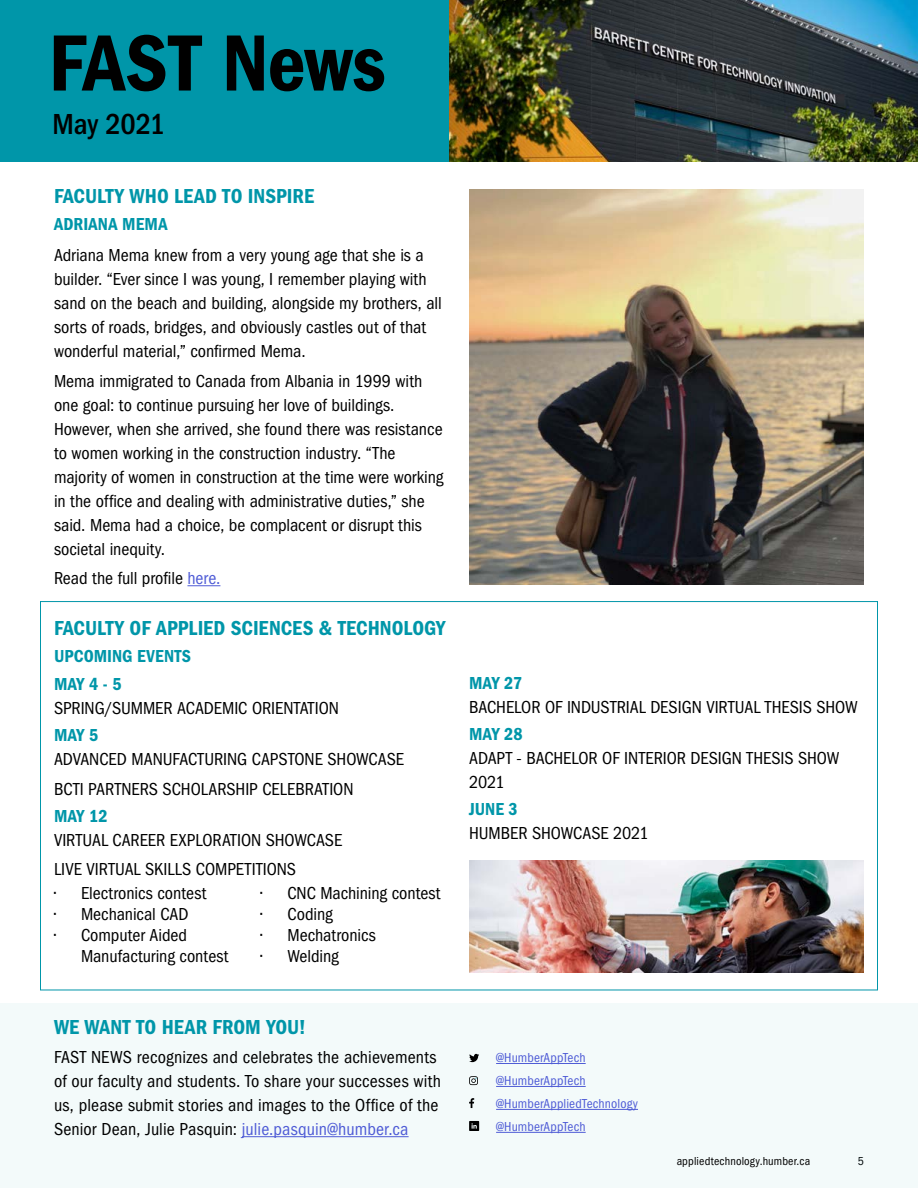
<style>
.page{position:relative;width:918px;height:1188px;background:#fff}
.page>*{position:absolute;margin:0;border:0;box-sizing:border-box;transform-origin:0 0}
.t1{font:82.5px "ITC Franklin Gothic Std Dm Cd";letter-spacing:-.005em;color:#000}
.t2{font:500 condensed 30px "ITC Franklin Gothic Std";letter-spacing:-.01em;color:#000}
.h2_content_header{font:21px "ITC Franklin Gothic Std Dm Cd";color:#0096a9}
.p_body{font:condensed 18px/24px "ITC Franklin Gothic Std";color:#000}
.h3_content_sub_head{font:18px "ITC Franklin Gothic Std Dm Cd";color:#0096a9}
.social_indent{font:condensed 13.5px "ITC Franklin Gothic Std";letter-spacing:.005em;color:#4f5cd6}
.h1_title{font:condensed 12px "ITC Franklin Gothic Std";letter-spacing:.01em;color:#000}
.s1{color:#4f5cd6}
</style>
<div class="page">
<img style="left:449px;top:0;width:469px;height:162px">
<div style="left:0;top:0;width:449px;height:162px;background:#0096a9"></div>
<div style="left:0;top:1004px;width:918px;height:184px;background:#f3fafa"></div>
<hr style="left:187px;top:585px;width:33px;height:1px;background:#4f5cd6">
<img style="left:469px;top:189px;width:395px;height:395px">
<img style="left:469px;top:861px;width:395px;height:112px">
<hr style="left:242px;top:1136px;width:167px;height:1px;background:#4f5cd6">
<hr style="left:496px;top:1063px;width:90px;height:1px;background:#4f5cd6">
<hr style="left:496px;top:1086px;width:90px;height:1px;background:#4f5cd6">
<hr style="left:496px;top:1109px;width:142px;height:1px;background:#4f5cd6">
<hr style="left:496px;top:1132px;width:90px;height:1px;background:#4f5cd6">
<svg style="left:469px;top:1054px;width:10px;height:8px"></svg>
<svg style="left:469px;top:1076px;width:9px;height:9px"></svg>
<svg style="left:469px;top:1098px;width:5px;height:10px"></svg>
<svg style="left:469px;top:1121px;width:10px;height:10px"></svg>
<h1 class="t1" style="left:49px;top:16px;width:339px">FAST News</h1>
<h2 class="t2" style="left:52px;top:107px;width:114px">May 2021</h2>
<p class="h2_content_header" style="left:54px;top:184px;width:262px">FACULTY WHO LEAD TO INSPIRE</p>
<p class="h3_content_sub_head" style="left:54px;top:214px;width:115px">ADRIANA MEMA</p>
<p class="p_body" style="left:54px;top:243px;width:389px">Adriana Mema knew from a very young age that she is a builder. “Ever since I was young, I remember playing with sand on the beach and building, alongside my brothers, all sorts of roads, bridges, and obviously castles out of that wonderful material,” confirmed Mema.</p>
<p class="p_body" style="left:54px;top:369px;width:391px">Mema immigrated to Canada from Albania in 1999 with one goal: to continue pursuing her love of buildings.<br>However, when she arrived, she found there was resistance to women working in the construction industry. “The majority of women in construction at the time were working in the office and dealing with administrative duties,” she said. Mema had a choice, be complacent or disrupt this societal inequity.</p>
<p class="p_body" style="left:54px;top:566px;width:168px">Read the full profile <span class="s1">here.</span></p>
<p class="h2_content_header" style="left:54px;top:616px;width:393px">FACULTY OF APPLIED SCIENCES &amp; TECHNOLOGY</p>
<p class="h3_content_sub_head" style="left:54px;top:646px;width:139px">UPCOMING EVENTS</p>
<p class="h3_content_sub_head" style="left:54px;top:674px;width:69px">MAY 4 - 5</p>
<p class="p_body" style="left:54px;top:696px;width:286px">SPRING/SUMMER ACADEMIC ORIENTATION</p>
<p class="h3_content_sub_head" style="left:54px;top:725px;width:46px">MAY 5</p>
<p class="p_body" style="left:54px;top:747px;width:352px">ADVANCED MANUFACTURING CAPSTONE SHOWCASE</p>
<p class="p_body" style="left:54px;top:777px;width:301px">BCTI PARTNERS SCHOLARSHIP CELEBRATION</p>
<p class="h3_content_sub_head" style="left:54px;top:805px;width:55px">MAY 12</p>
<p class="p_body" style="left:54px;top:828px;width:290px">VIRTUAL CAREER EXPLORATION SHOWCASE</p>
<p class="p_body" style="left:54px;top:857px;width:244px">LIVE VIRTUAL SKILLS COMPETITIONS</p>
<p class="p_body" style="left:54px;top:881px;width:154px">• Electronics contest</p>
<p class="p_body" style="left:54px;top:902px;width:136px">• Mechanical CAD</p>
<p class="p_body" style="left:81px;top:924px;width:149px;line-height:21px;text-indent:-27px">• Computer Aided<br>Manufacturing contest</p>
<p class="p_body" style="left:260px;top:881px;width:182px">• CNC Machining contest</p>
<p class="p_body" style="left:260px;top:902px;width:74px">• Coding</p>
<p class="p_body" style="left:260px;top:923px;width:117px">• Mechatronics</p>
<p class="p_body" style="left:260px;top:944px;width:80px">• Welding</p>
<p class="h3_content_sub_head" style="left:469px;top:673px;width:55px">MAY 27</p>
<p class="p_body" style="left:469px;top:695px;width:390px">BACHELOR OF INDUSTRIAL DESIGN VIRTUAL THESIS SHOW</p>
<p class="h3_content_sub_head" style="left:469px;top:724px;width:55px">MAY 28</p>
<p class="p_body" style="left:469px;top:746px;width:372px">ADAPT - BACHELOR OF INTERIOR DESIGN THESIS SHOW<br>2021</p>
<p class="h3_content_sub_head" style="left:469px;top:799px;width:50px">JUNE 3</p>
<p class="p_body" style="left:469px;top:821px;width:181px">HUMBER SHOWCASE 2021</p>
<p class="h2_content_header" style="left:54px;top:1015px;width:254px">WE WANT TO HEAR FROM YOU!</p>
<p class="p_body" style="left:54px;top:1045px;width:389px">FAST NEWS recognizes and celebrates the achievements of our faculty and students. To share your successes with us, please submit stories and images to the Office of the Senior Dean, Julie Pasquin: <span class="s1">julie.pasquin@humber.ca</span></p>
<p class="social_indent" style="left:496px;top:1050px;width:91px">@HumberAppTech</p>
<p class="social_indent" style="left:496px;top:1073px;width:91px">@HumberAppTech</p>
<p class="social_indent" style="left:496px;top:1096px;width:143px">@HumberAppliedTechnology</p>
<p class="social_indent" style="left:496px;top:1119px;width:91px">@HumberAppTech</p>
<p class="h1_title" style="left:677px;top:1154px;width:135px">appliedtechnology.humber.ca</p>
<p class="h1_title" style="left:858px;top:1154px;width:8px">5</p>
</div>
